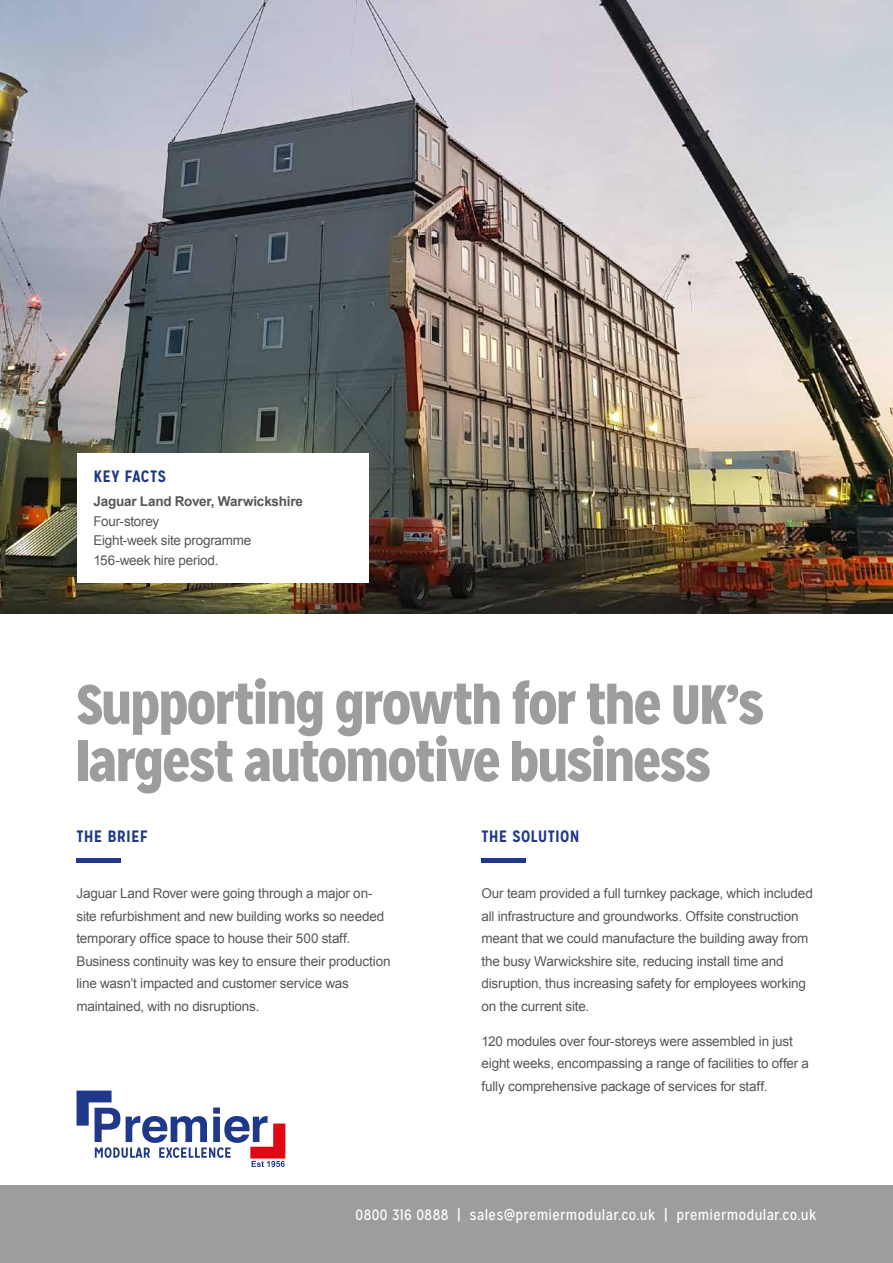
<style>
.page{position:relative;width:893px;height:1263px;background:#fff}
.page>*{position:absolute;margin:0;border:0;box-sizing:border-box;transform-origin:0 0}
.t1{font:900 55.05px/57.3px "Mission Gothic";letter-spacing:-.02em;color:#9d9d9c}
.t2{font:700 16.5px "Mission Gothic";letter-spacing:.01em;color:#203889}
.t3{font:15px "Mission Gothic";letter-spacing:.025em;color:#fff}
.t4{font:13.5px/22.5px "Arial";letter-spacing:-.015em;color:#575756}
.t5{font:700 13.5px "Arial";letter-spacing:-.015em;color:#575756}
</style>
<div class="page">
<img style="left:0;top:0;width:893px;height:613px">
<div style="left:0;top:1185px;width:893px;height:78px;background:#9d9d9c"></div>
<svg style="left:77px;top:1090px;width:208px;height:77px"></svg>
<div style="left:481px;top:858px;width:45px;height:5px;background:#203889"></div>
<div style="left:76px;top:858px;width:45px;height:5px;background:#203889"></div>
<div style="left:77px;top:453px;width:292px;height:130px;background:#fff"></div>
<p class="t2" style="left:94px;top:466px;width:74px">KEY FACTS</p>
<p class="t5" style="left:94px;top:492px;width:211px">Jaguar Land Rover, Warwickshire</p>
<p class="t4" style="left:94px;top:511px;width:159px;line-height:19.5px">Four-storey<br>Eight-week site programme<br>156-week hire period.</p>
<h1 class="t1" style="left:76px;top:676px;width:689px">Supporting growth for the UK’s largest automotive business</h1>
<p class="t2" style="left:76px;top:826px;width:73px">THE BRIEF</p>
<p class="t4" style="left:76px;top:882px;width:316px">Jaguar Land Rover were going through a major on&shy;site refurbishment and new building works so needed temporary office space to house their 500 staff.<br>Business continuity was key to ensure their production line wasn’t impacted and customer service was maintained, with no disruptions.</p>
<p class="t2" style="left:481px;top:826px;width:99px">THE SOLUTION</p>
<p class="t4" style="left:481px;top:882px;width:333px">Our team provided a full turnkey package, which included all infrastructure and groundworks. Offsite construction meant that we could manufacture the building away from the busy Warwickshire site, reducing install time and disruption, thus increasing safety for employees working on the current site.</p>
<p class="t4" style="left:481px;top:1030px;width:329px">120 modules over four-storeys were assembled in just eight weeks, encompassing a range of facilities to offer a fully comprehensive package of services for staff.</p>
<p class="t3" style="left:356px;top:1206px;width:462px">0800 316 0888 | sales@premiermodular.co.uk | premiermodular.co.uk</p>
</div>
